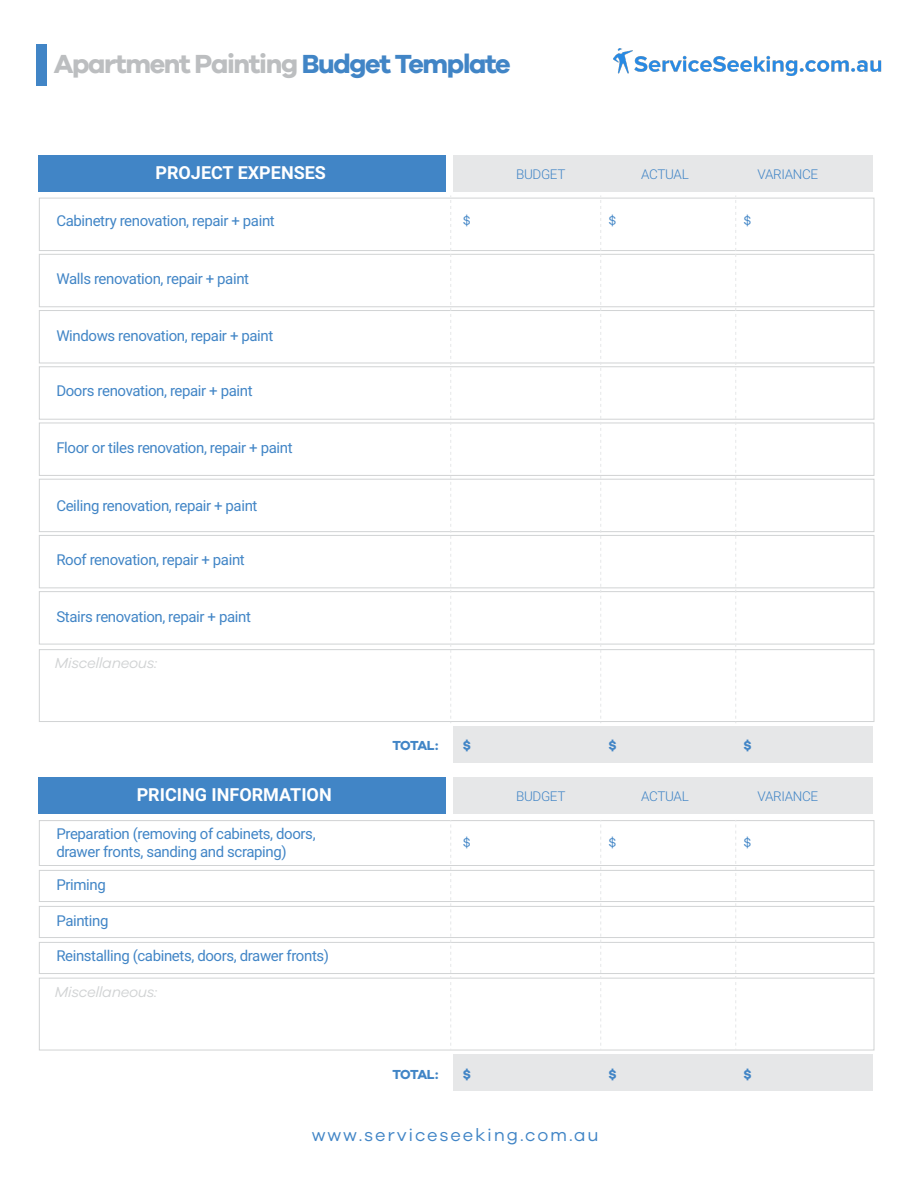
<style>
.page{position:relative;width:918px;height:1188px;background:#fff}
.page>*{position:absolute;margin:0;border:0;box-sizing:border-box;transform-origin:0 0}
.t1{font:700 27px "Galano Grotesque";letter-spacing:-.05em;color:#bcbec0}
.t2{font:700 18px "Roboto";color:#fff}
.t3{font:18px "Galano Grotesque";letter-spacing:.1em;color:#4185c6}
.t4{font:15px/18px "Roboto";letter-spacing:-.025em;color:#4185c6}
.t5{font:italic 15px "Galano Grotesque";letter-spacing:-.025em;color:#d1d3d4}
.t6{font:300 13.5px "Roboto";letter-spacing:-.025em;color:#4185c6}
.t7{font:700 13.5px "Galano Grotesque";letter-spacing:-.05em;color:#4185c6}
.t8{font:13.5px "Galano Grotesque";color:#4185c6}
.s1{color:#4185c6}
</style>
<div class="page">
<div style="left:39px;top:310px;width:835px;height:53px;background:#fff;border:1px solid #d1d3d4"></div>
<div style="left:39px;top:366px;width:835px;height:54px;background:#fff;border:1px solid #d1d3d4"></div>
<div style="left:39px;top:423px;width:835px;height:53px;background:#fff;border:1px solid #d1d3d4"></div>
<div style="left:39px;top:479px;width:835px;height:53px;background:#fff;border:1px solid #d1d3d4"></div>
<div style="left:39px;top:535px;width:835px;height:53px;background:#fff;border:1px solid #d1d3d4"></div>
<div style="left:39px;top:591px;width:835px;height:53px;background:#fff;border:1px solid #d1d3d4"></div>
<div style="left:39px;top:254px;width:835px;height:53px;background:#fff;border:1px solid #d1d3d4"></div>
<div style="left:39px;top:198px;width:835px;height:53px;background:#fff;border:1px solid #d1d3d4"></div>
<div style="left:39px;top:906px;width:835px;height:32px;background:#fff;border:1px solid #d1d3d4"></div>
<div style="left:453px;top:155px;width:420px;height:37px;background:#e6e7e8"></div>
<img style="left:613px;top:49px;width:268px;height:26px">
<div style="left:37px;top:44px;width:10px;height:42px;background:#4185c6"></div>
<div style="left:39px;top:870px;width:835px;height:32px;background:#fff;border:1px solid #d1d3d4"></div>
<div style="left:39px;top:649px;width:835px;height:73px;background:#fff;border:1px solid #d1d3d4"></div>
<div style="left:38px;top:155px;width:408px;height:37px;background:#4185c6"></div>
<div style="left:39px;top:820px;width:835px;height:46px;background:#fff;border:1px solid #d1d3d4"></div>
<div style="left:453px;top:726px;width:420px;height:37px;background:#e6e7e8"></div>
<div style="left:453px;top:777px;width:420px;height:37px;background:#e6e7e8"></div>
<div style="left:38px;top:777px;width:408px;height:37px;background:#4185c6"></div>
<div style="left:39px;top:978px;width:835px;height:72px;background:#fff;border:1px solid #d1d3d4"></div>
<div style="left:453px;top:1054px;width:420px;height:37px;background:#e6e7e8"></div>
<div style="left:39px;top:942px;width:835px;height:32px;background:#fff;border:1px solid #d1d3d4"></div>
<svg style="left:450px;top:195px;width:1px;height:528px"></svg>
<svg style="left:600px;top:195px;width:1px;height:528px"></svg>
<svg style="left:735px;top:195px;width:1px;height:528px"></svg>
<svg style="left:450px;top:820px;width:1px;height:230px"></svg>
<svg style="left:600px;top:820px;width:1px;height:230px"></svg>
<svg style="left:735px;top:820px;width:1px;height:230px"></svg>
<h1 class="t1" style="left:54px;top:47px;width:458px">Apartment Painting <span class="s1">Budget Template</span></h1>
<p class="t2" style="left:155px;top:160px;width:172px">PROJECT EXPENSES</p>
<p class="t6" style="left:516px;top:165px;width:51px">BUDGET</p>
<p class="t6" style="left:641px;top:165px;width:49px">ACTUAL</p>
<p class="t6" style="left:758px;top:165px;width:62px">VARIANCE</p>
<p class="t4" style="left:56px;top:211px;width:220px">Cabinetry renovation, repair + paint</p>
<p class="t8" style="left:463px;top:213px;width:9px">$</p>
<p class="t8" style="left:608px;top:213px;width:9px">$</p>
<p class="t8" style="left:743px;top:213px;width:9px">$</p>
<p class="t4" style="left:56px;top:270px;width:194px">Walls renovation, repair + paint</p>
<p class="t4" style="left:56px;top:327px;width:219px">Windows renovation, repair + paint</p>
<p class="t4" style="left:56px;top:381px;width:198px">Doors renovation, repair + paint</p>
<p class="t4" style="left:56px;top:439px;width:238px">Floor or tiles renovation, repair + paint</p>
<p class="t4" style="left:56px;top:496px;width:203px">Ceiling renovation, repair + paint</p>
<p class="t4" style="left:56px;top:550px;width:190px">Roof renovation, repair + paint</p>
<p class="t4" style="left:56px;top:607px;width:196px">Stairs renovation, repair + paint</p>
<p class="t5" style="left:55px;top:654px;width:104px">Miscellaneous:</p>
<p class="t7" style="left:392px;top:737px;width:48px">TOTAL:</p>
<p class="t7" style="left:463px;top:737px;width:10px">$</p>
<p class="t7" style="left:608px;top:737px;width:10px">$</p>
<p class="t7" style="left:743px;top:737px;width:10px">$</p>
<p class="t2" style="left:137px;top:782px;width:197px">PRICING INFORMATION</p>
<p class="t6" style="left:516px;top:787px;width:51px">BUDGET</p>
<p class="t6" style="left:641px;top:787px;width:49px">ACTUAL</p>
<p class="t6" style="left:758px;top:787px;width:62px">VARIANCE</p>
<p class="t4" style="left:56px;top:825px;width:261px">Preparation (removing of cabinets, doors, drawer fronts, sanding and scraping)</p>
<p class="t4" style="left:56px;top:876px;width:51px">Priming</p>
<p class="t4" style="left:56px;top:911px;width:54px">Painting</p>
<p class="t4" style="left:56px;top:947px;width:274px">Reinstalling (cabinets, doors, drawer fronts)</p>
<p class="t5" style="left:55px;top:983px;width:104px">Miscellaneous:</p>
<p class="t8" style="left:463px;top:835px;width:9px">$</p>
<p class="t8" style="left:608px;top:835px;width:9px">$</p>
<p class="t8" style="left:743px;top:835px;width:9px">$</p>
<p class="t7" style="left:392px;top:1066px;width:48px">TOTAL:</p>
<p class="t7" style="left:463px;top:1066px;width:10px">$</p>
<p class="t7" style="left:608px;top:1066px;width:10px">$</p>
<p class="t7" style="left:743px;top:1066px;width:10px">$</p>
<p class="t3" style="left:312px;top:1124px;width:288px">www.serviceseeking.com.au</p>
</div>
